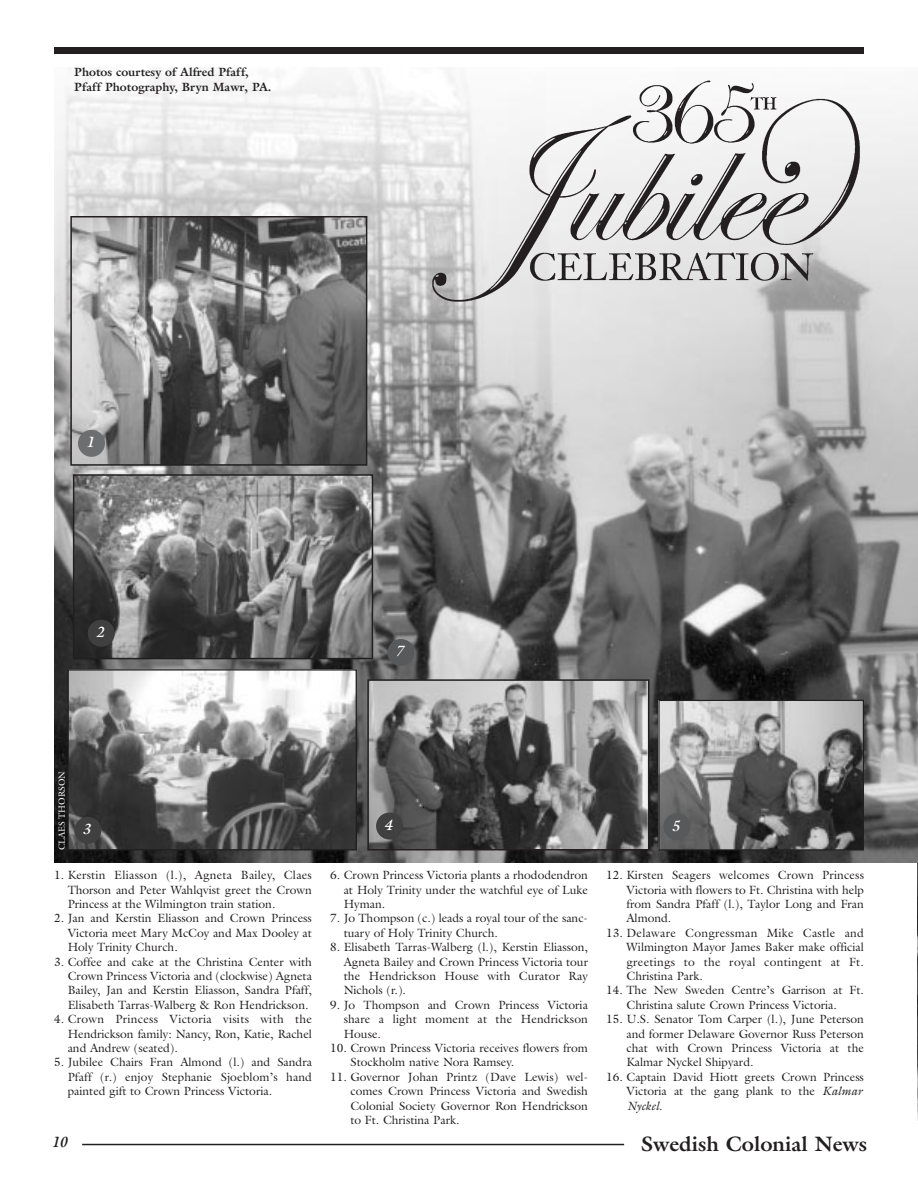
<style>
.page{position:relative;width:918px;height:1188px;background:#fff}
.page>*{position:absolute;margin:0;border:0;box-sizing:border-box;transform-origin:0 0}
.t1{font:700 21px "Galliard";color:#231f20}
.t2{font:italic 700 15px "Galliard";color:#fff}
.t3{font:italic 700 15px "Galliard";color:#231f20}
.t4{font:12px/14.4px "Galliard";color:#231f20;text-align:justify}
.t5{font:700 12px/14.4px "Galliard";color:#231f20}
.t6{font:9px "Galliard";color:#fff}
.s1{font-style:italic}
</style>
<div class="page">
<img style="left:917px;top:862px;width:1px;height:258px">
<img style="left:54px;top:68px;width:864px;height:794px">
<img style="left:69px;top:671px;width:286px;height:177px">
<div style="left:67px;top:669px;width:290px;height:181px;border:1px solid #231f20"></div>
<img style="left:76px;top:477px;width:294px;height:179px">
<div style="left:73px;top:474px;width:300px;height:185px;border:2px solid #231f20"></div>
<img style="left:73px;top:219px;width:291px;height:244px">
<div style="left:70px;top:216px;width:297px;height:250px;border:2px solid #231f20"></div>
<img style="left:660px;top:702px;width:202px;height:146px">
<div style="left:658px;top:700px;width:206px;height:150px;border:1px solid #231f20"></div>
<img style="left:370px;top:682px;width:276px;height:165px">
<div style="left:367px;top:679px;width:282px;height:171px;border:2px solid #231f20"></div>
<hr style="left:82px;top:1144px;width:542px;height:1px;background:#231f20">
<div style="left:54px;top:47px;width:810px;height:7px;background:#231f20"></div>
<div style="left:78px;top:430px;width:27px;height:27px;background:#6d6e70;border-radius:50%"></div>
<div style="left:663px;top:813px;width:27px;height:27px;background:#58595b;border-radius:50%"></div>
<div style="left:88px;top:620px;width:27px;height:27px;background:#404041;border-radius:50%"></div>
<div style="left:376px;top:813px;width:27px;height:27px;background:#404041;border-radius:50%"></div>
<div style="left:387px;top:639px;width:27px;height:27px;background:#58595b;border-radius:50%"></div>
<div style="left:74px;top:817px;width:27px;height:27px;background:#404041;border-radius:50%"></div>
<img style="left:421px;top:76px;width:442px;height:236px">
<p class="t5" style="left:74px;top:66px;width:199px">Photos courtesy of Alfred Pfaff,<br>Pfaff Photography, Bryn Mawr, PA.</p>
<p class="t2" style="left:86px;top:436px;width:9px">1</p>
<p class="t2" style="left:96px;top:627px;width:9px">2</p>
<p class="t2" style="left:396px;top:646px;width:9px">7</p>
<p class="t6" style="left:58px;top:850px;width:81px;rotate:-90deg">CLAES THORSON</p>
<p class="t2" style="left:83px;top:823px;width:9px">3</p>
<p class="t4" style="left:68px;top:869px;width:246px;text-indent:-14px">1. Kerstin Eliasson (l.), Agneta Bailey, Claes Thorson and Peter Wahlqvist greet the Crown Princess at the Wilmington train station.</p>
<p class="t4" style="left:68px;top:912px;width:246px;text-indent:-14px">2. Jan and Kerstin Eliasson and Crown Princess Victoria meet Mary McCoy and Max Dooley at Holy Trinity Church.</p>
<p class="t4" style="left:68px;top:955px;width:246px;text-indent:-14px">3. Coffee and cake at the Christina Center with Crown Princess Victoria and (clockwise) Agneta Bailey, Jan and Kerstin Eliasson, Sandra Pfaff, Elisabeth Tarras-Walberg &amp; Ron Hendrickson.</p>
<p class="t4" style="left:68px;top:1013px;width:246px;text-indent:-14px">4. Crown Princess Victoria visits with the Hendrickson family: Nancy, Ron, Katie, Rachel and Andrew (seated).</p>
<p class="t4" style="left:68px;top:1056px;width:246px;text-indent:-14px">5. Jubilee Chairs Fran Almond (l.) and Sandra Pfaff (r.) enjoy Stephanie Sjoeblom’s hand painted gift to Crown Princess Victoria.</p>
<p class="t2" style="left:384px;top:819px;width:9px">4</p>
<p class="t4" style="left:344px;top:869px;width:246px;text-indent:-14px">6. Crown Princess Victoria plants a rhododendron at Holy Trinity under the watchful eye of Luke Hyman.</p>
<p class="t4" style="left:344px;top:912px;width:246px;text-indent:-14px">7. Jo Thompson (c.) leads a royal tour of the sanc&shy;tuary of Holy Trinity Church.</p>
<p class="t4" style="left:344px;top:941px;width:246px;text-indent:-14px">8. Elisabeth Tarras-Walberg (l.), Kerstin Eliasson, Agneta Bailey and Crown Princess Victoria tour the Hendrickson House with Curator Ray Nichols (r.).</p>
<p class="t4" style="left:344px;top:999px;width:246px;text-indent:-14px">9. Jo Thompson and Crown Princess Victoria share a light moment at the Hendrickson House.</p>
<p class="t4" style="left:350px;top:1042px;width:239px;text-indent:-20px">10. Crown Princess Victoria receives flowers from<br>Stockholm native Nora Ramsey.</p>
<p class="t4" style="left:350px;top:1071px;width:239px;text-indent:-20px">11. Governor Johan Printz (Dave Lewis) wel&shy;comes Crown Princess Victoria and Swedish Colonial Society Governor Ron Hendrickson to Ft. Christina Park.</p>
<p class="t2" style="left:672px;top:820px;width:9px">5</p>
<p class="t4" style="left:626px;top:869px;width:239px;text-indent:-20px">12. Kirsten Seagers welcomes Crown Princess Victoria with flowers to Ft. Christina with help from Sandra Pfaff (l.), Taylor Long and Fran Almond.</p>
<p class="t4" style="left:626px;top:927px;width:239px;text-indent:-20px">13. Delaware Congressman Mike Castle and Wilmington Mayor James Baker make official greetings to the royal contingent at Ft.<br>Christina Park.</p>
<p class="t4" style="left:606px;top:984px;width:259px;text-align:center">14. The New Sweden Centre’s Garrison at Ft.<br>Christina salute Crown Princess Victoria.</p>
<p class="t4" style="left:626px;top:1013px;width:239px;text-indent:-20px">15. U.S. Senator Tom Carper (l.), June Peterson and former Delaware Governor Russ Peterson chat with Crown Princess Victoria at the Kalmar Nyckel Shipyard.</p>
<p class="t4" style="left:626px;top:1071px;width:239px;text-indent:-20px">16. Captain David Hiott greets Crown Princess Victoria at the gang plank to the <span class="s1">Kalmar Nyckel</span>.</p>
<p class="t3" style="left:52px;top:1136px;width:17px">10</p>
<h1 class="t1" style="left:641px;top:1136px;width:228px">Swedish Colonial News</h1>
</div>
